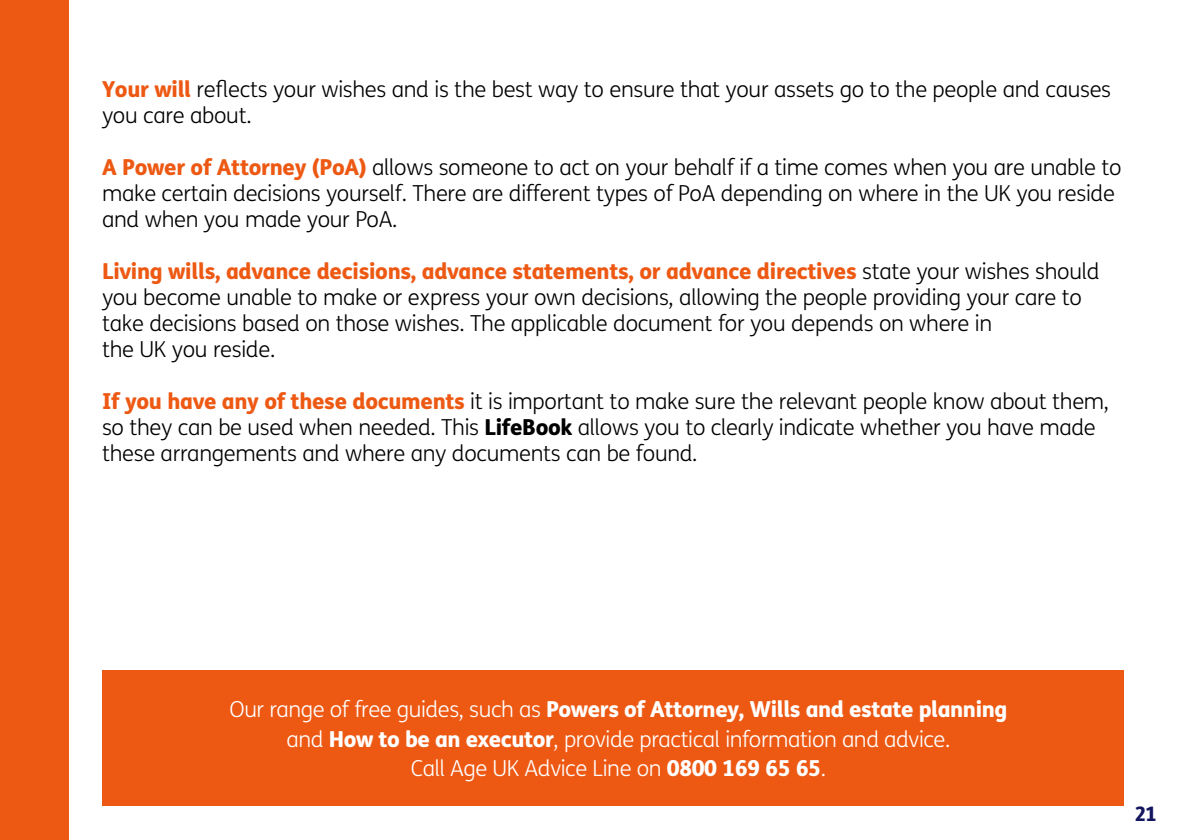
<style>
.page{position:relative;width:1191px;height:840px;background:#fff}
.page>*{position:absolute;margin:0;border:0;box-sizing:border-box;transform-origin:0 0}
.t1{font:300 22px/26px "FS Me";letter-spacing:-.015em;color:#000}
.t2{font:300 22px/29.6px "FS Me";letter-spacing:-.02em;color:#fff;text-align:center}
.t3{font:800 20px "FS Me";color:#141760}
.s1{font-weight:800;color:#ed5913}
.s2{font-weight:800}
</style>
<div class="page">
<div style="left:102px;top:670px;width:1021px;height:135px;background:#ed5913"></div>
<div style="left:0;top:0;width:68px;height:839px;background:#ed5913"></div>
<p class="t1" style="left:102px;top:75px;width:1010px"><span class="s1">Your will</span> reflects your wishes and is the best way to ensure that your assets go to the people and causes you care about.</p>
<p class="t1" style="left:102px;top:153px;width:1021px"><span class="s1">A Power of Attorney (PoA)</span> allows someone to act on your behalf if a time comes when you are unable to make certain decisions yourself. There are different types of PoA depending on where in the UK you reside and when you made your PoA.</p>
<p class="t1" style="left:102px;top:257px;width:999px"><span class="s1">Living wills, advance decisions, advance statements, or advance directives</span> state your wishes should you become unable to make or express your own decisions, allowing the people providing your care to take decisions based on those wishes. The applicable document for you depends on where in<br>the UK you reside.</p>
<p class="t1" style="left:102px;top:387px;width:1008px"><span class="s1">If you have any of these documents</span> it is important to make sure the relevant people know about them, so they can be used when needed. This <span class="s2">LifeBook</span> allows you to clearly indicate whether you have made these arrangements and where any documents can be found.</p>
<p class="t2" style="left:229px;top:693px;width:779px">Our range of free guides, such as <span class="s2">Powers of Attorney, Wills and estate planning </span>and <span class="s2">How to be an executor</span>, provide practical information and advice.<br>Call Age UK Advice Line on <span class="s2">0800 169 65 65</span>.</p>
<p class="t3" style="left:1134px;top:797px;width:24px">21</p>
</div>
